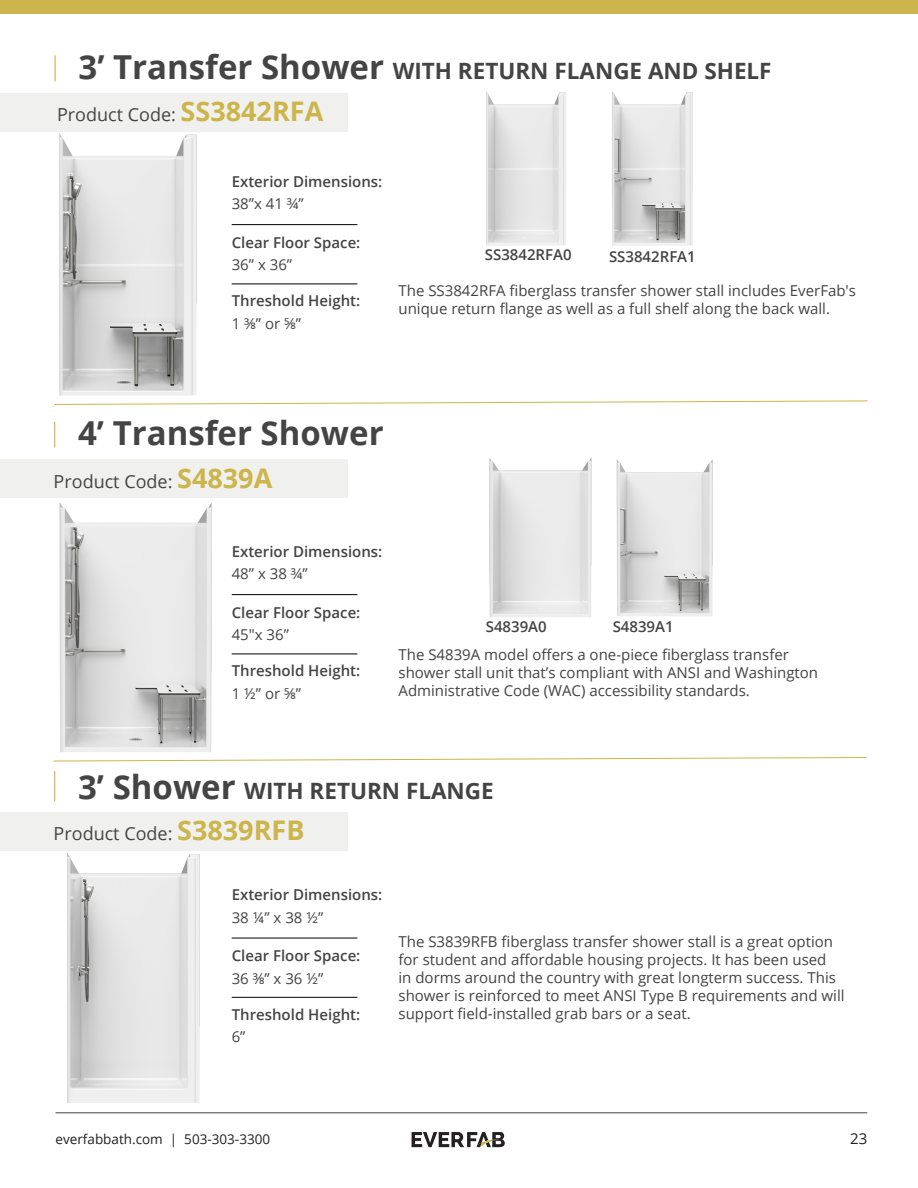
<style>
.page{position:relative;width:918px;height:1188px;background:#fff}
.page>*{position:absolute;margin:0;border:0;box-sizing:border-box;transform-origin:0 0}
.Product_Page_Titles{font:700 33px "Open Sans";color:#444}
.Product_Page_Titles-2{font:700 22.5px "Open Sans";color:#444}
.t1{font:18px "Open Sans";color:#444}
.t2{font:15px/18px "Open Sans";color:#434342}
.Product_Page_Configurations{font:600 15px/22.5px "Open Sans";color:#444}
.t3{font:15px "Open Sans";color:#231f20}
.t4{font:15px "Open Sans";color:#444}
.t5{font:13.5px "Open Sans";color:#231f20}
.s1{font-size:33px}
.s2{font-weight:700;font-size:27px;color:#ccb54a}
.s3{font-weight:400}
</style>
<div class="page">
<hr style="left:56px;top:1113px;width:811px;height:1px;background:#444">
<svg style="left:412px;top:1132px;width:93px;height:16px"></svg>
<img style="left:67px;top:854px;width:133px;height:249px">
<img style="left:489px;top:458px;width:224px;height:159px">
<img style="left:59px;top:503px;width:153px;height:250px">
<img style="left:486px;top:91px;width:80px;height:155px">
<img style="left:612px;top:91px;width:81px;height:155px">
<img style="left:59px;top:133px;width:138px;height:263px">
<div style="left:0;top:0;width:918px;height:14px;background:#ccb54a"></div>
<svg style="left:54px;top:422px;width:1px;height:26px"></svg>
<div style="left:0;top:460px;width:348px;height:38px;background:#f0f0ee"></div>
<svg style="left:53px;top:757px;width:814px;height:5px"></svg>
<hr style="left:54px;top:771px;width:1px;height:30px;background:#cab54a">
<div style="left:0;top:812px;width:348px;height:39px;background:#f0f0ee"></div>
<div style="left:0;top:93px;width:348px;height:39px;background:#f0f0ee"></div>
<svg style="left:55px;top:55px;width:1px;height:26px"></svg>
<hr style="left:232px;top:284px;width:125px;height:1px;background:#000">
<hr style="left:232px;top:224px;width:125px;height:1px;background:#000">
<svg style="left:54px;top:400px;width:814px;height:5px"></svg>
<hr style="left:232px;top:654px;width:125px;height:1px;background:#000">
<hr style="left:232px;top:594px;width:125px;height:1px;background:#000">
<hr style="left:232px;top:997px;width:125px;height:1px;background:#000">
<hr style="left:232px;top:938px;width:125px;height:1px;background:#000">
<p class="Product_Page_Titles-2" style="left:79px;top:55px;width:695px"><span class="s1">3’ Transfer Shower</span> WITH RETURN FLANGE AND SHELF</p>
<p class="t1" style="left:57px;top:102px;width:268px">Product Code: <span class="s2">SS3842RFA</span></p>
<p class="Product_Page_Configurations" style="left:232px;top:170px;width:152px">Exterior Dimensions:<br><span class="s3">38”x 41 ¾”</span></p>
<p class="Product_Page_Configurations" style="left:232px;top:231px;width:130px">Clear Floor Space:<br><span class="s3">36” x 36”</span></p>
<p class="Product_Page_Configurations" style="left:232px;top:289px;width:130px">Threshold Height:<br><span class="s3">1 ⅜” or ⅝”</span></p>
<p class="Product_Page_Configurations" style="left:485px;top:243px;width:88px">SS3842RFA0</p>
<p class="Product_Page_Configurations" style="left:609px;top:245px;width:88px">SS3842RFA1</p>
<p class="t2" style="left:399px;top:281px;width:459px">The SS3842RFA fiberglass transfer shower stall includes EverFab's unique return flange as well as a full shelf along the back wall.</p>
<p class="Product_Page_Titles" style="left:78px;top:410px;width:307px">4’ Transfer Shower</p>
<p class="t1" style="left:54px;top:469px;width:220px">Product Code: <span class="s2">S4839A</span></p>
<p class="Product_Page_Configurations" style="left:232px;top:540px;width:152px">Exterior Dimensions:<br><span class="s3">48” x 38 ¾”</span></p>
<p class="Product_Page_Configurations" style="left:232px;top:601px;width:130px">Clear Floor Space:<br><span class="s3">45″x 36”</span></p>
<p class="Product_Page_Configurations" style="left:232px;top:659px;width:130px">Threshold Height:<br><span class="s3">1 ½” or ⅝”</span></p>
<p class="Product_Page_Configurations" style="left:486px;top:615px;width:62px">S4839A0</p>
<p class="Product_Page_Configurations" style="left:613px;top:615px;width:62px">S4839A1</p>
<p class="t2" style="left:399px;top:645px;width:421px">The S4839A model offers a one-piece fiberglass transfer shower stall unit that’s compliant with ANSI and Washington<br>Administrative Code (WAC) accessibility standards.</p>
<p class="Product_Page_Titles-2" style="left:78px;top:775px;width:417px"><span class="s1">3’ Shower</span> WITH RETURN FLANGE</p>
<p class="t1" style="left:54px;top:821px;width:252px">Product Code: <span class="s2">S3839RFB</span></p>
<p class="Product_Page_Configurations" style="left:232px;top:883px;width:152px">Exterior Dimensions:<br><span class="s3">38 ¼” x 38 ½”</span></p>
<p class="Product_Page_Configurations" style="left:232px;top:944px;width:130px">Clear Floor Space:<br><span class="s3">36 ⅜” x 36 ½”</span></p>
<p class="t2" style="left:399px;top:933px;width:448px">The S3839RFB fiberglass transfer shower stall is a great option for student and affordable housing projects. It has been used<br>in dorms around the country with great longterm success. This shower is reinforced to meet ANSI Type B requirements and will</p>
<p class="Product_Page_Configurations" style="left:232px;top:1003px;width:130px">Threshold Height:</p>
<p class="t2" style="left:399px;top:1005px;width:294px">support field-installed grab bars or a seat.</p>
<p class="t4" style="left:232px;top:1027px;width:15px">6”</p>
<p class="t5" style="left:56px;top:1130px;width:216px">everfabbath.com | 503-303-3300</p>
<p class="t3" style="left:850px;top:1128px;width:19px">23</p>
</div>
